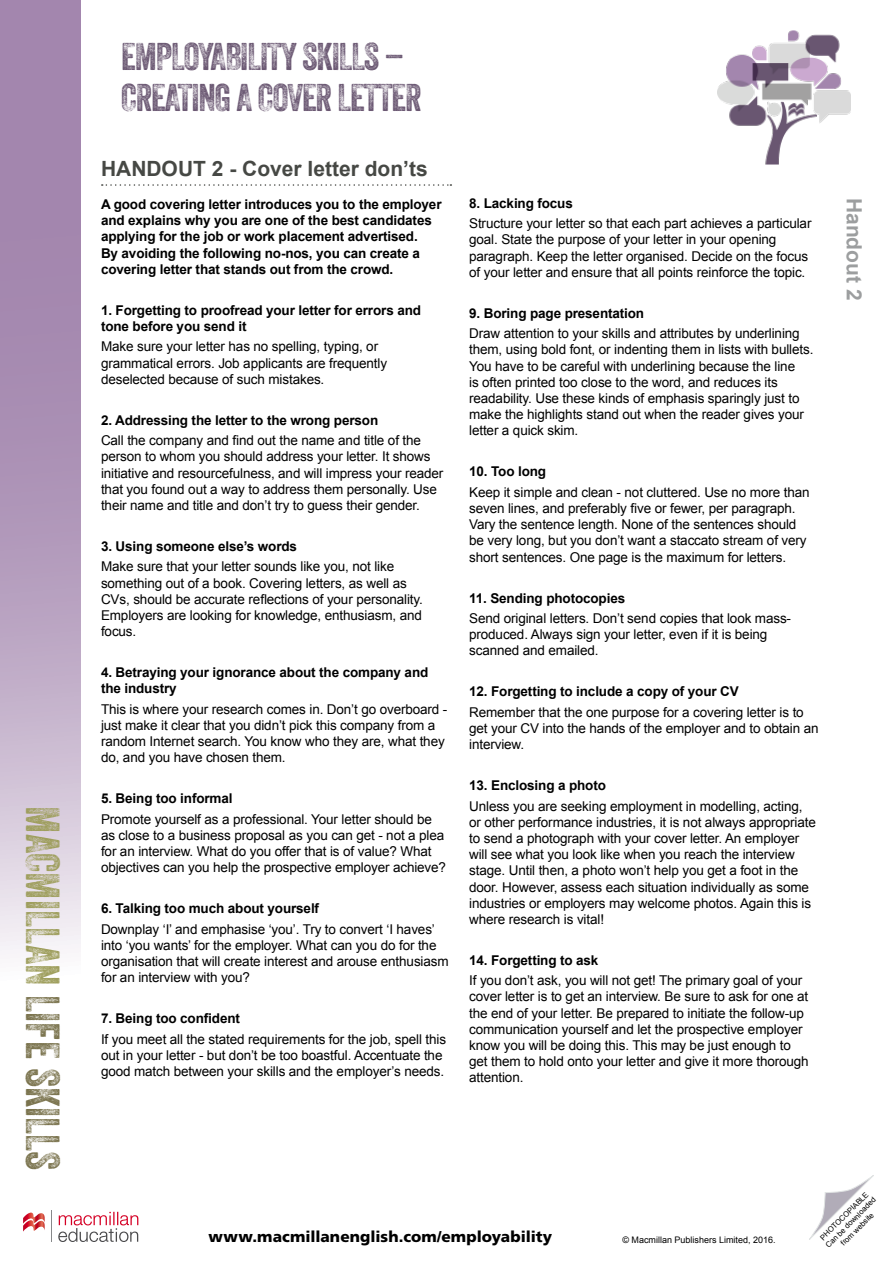
<style>
.page{position:relative;width:893px;height:1263px;background:#fff}
.page>*{position:absolute;margin:0;border:0;box-sizing:border-box;transform-origin:0 0}
.t1{font:46.2px "Veneer Three";color:#7a734d}
.t2{font:37.5px/40.5px "Veneer Three";letter-spacing:-.03em;color:#695671}
.t3{font:700 21px "Arial";color:#464844}
.t4{font:700 21px "Arial";color:#9c9e9f}
.t5{font:900 15.3px "Frutiger LT Std";letter-spacing:.005em;color:#000}
.t6{font:13.5px/16.2px "Arial";letter-spacing:-.01em;color:#000}
.t7{font:700 13.5px/16.2px "Arial";letter-spacing:-.01em;color:#000}
.t8{font:9px "Arial";color:#000}
.t9{font:7.65px/9.1px "Arial";color:#000}
.s1{color:#9e9e5c}
</style>
<div class="page">
<svg style="left:0;top:0;width:81px;height:955px;background:#b7a1c0"></svg>
<svg style="left:809px;top:1175px;width:65px;height:65px"></svg>
<svg style="left:23px;top:1212px;width:22px;height:20px"></svg>
<hr style="left:51px;top:1210px;width:1px;height:32px;background:#87888a">
<svg style="left:58px;top:1212px;width:80px;height:30px"></svg>
<img style="left:717px;top:30px;width:133px;height:135px">
<svg style="left:102px;top:184px;width:349px;height:2px"></svg>
<h1 class="t1" style="left:71px;top:806px;width:365px;rotate:90deg"><span class="s1">MACMILLAN</span> LIFE SKILLS</h1>
<h2 class="t2" style="left:121px;top:36px;width:302px">EMPLOYABILITY SKILLS –<br>CREATING A COVER LETTER</h2>
<h3 class="t3" style="left:101px;top:154px;width:328px">HANDOUT 2 - Cover letter don’ts</h3>
<p class="t7" style="left:101px;top:197px;width:342px">A good covering letter introduces you to the employer and explains why you are one of the best candidates applying for the job or work placement advertised.<br>By avoiding the following no-nos, you can create a covering letter that stands out from the crowd.</p>
<p class="t7" style="left:101px;top:302px;width:322px">1. Forgetting to proofread your letter for errors and tone before you send it</p>
<p class="t6" style="left:101px;top:339px;width:288px">Make sure your letter has no spelling, typing, or grammatical errors. Job applicants are frequently deselected because of such mistakes.</p>
<p class="t7" style="left:101px;top:412px;width:279px">2. Addressing the letter to the wrong person</p>
<p class="t6" style="left:101px;top:432px;width:344px">Call the company and find out the name and title of the person to whom you should address your letter. It shows initiative and resourcefulness, and will impress your reader that you found out a way to address them personally. Use their name and title and don’t try to guess their gender.</p>
<p class="t7" style="left:101px;top:538px;width:198px">3. Using someone else’s words</p>
<p class="t6" style="left:101px;top:559px;width:323px">Make sure that your letter sounds like you, not like something out of a book. Covering letters, as well as CVs, should be accurate reflections of your personality.<br>Employers are looking for knowledge, enthusiasm, and focus.</p>
<p class="t7" style="left:101px;top:665px;width:329px">4. Betraying your ignorance about the company and the industry</p>
<p class="t6" style="left:101px;top:701px;width:348px">This is where your research comes in. Don’t go overboard - just make it clear that you didn’t pick this company from a random Internet search. You know who they are, what they do, and you have chosen them.</p>
<p class="t7" style="left:101px;top:791px;width:133px">5. Being too informal</p>
<p class="t6" style="left:101px;top:811px;width:347px">Promote yourself as a professional. Your letter should be as close to a business proposal as you can get - not a plea for an interview. What do you offer that is of value? What objectives can you help the prospective employer achieve?</p>
<p class="t7" style="left:101px;top:901px;width:220px">6. Talking too much about yourself</p>
<p class="t6" style="left:101px;top:921px;width:349px">Downplay ‘I’ and emphasise ‘you’. Try to convert ‘I haves’ into ‘you wants’ for the employer. What can you do for the organisation that will create interest and arouse enthusiasm for an interview with you?</p>
<p class="t7" style="left:101px;top:1011px;width:141px">7. Being too confident</p>
<p class="t6" style="left:101px;top:1031px;width:347px">If you meet all the stated requirements for the job, spell this out in your letter - but don’t be too boastful. Accentuate the good match between your skills and the employer’s needs.</p>
<p class="t7" style="left:469px;top:195px;width:105px">8. Lacking focus</p>
<p class="t6" style="left:469px;top:216px;width:344px">Structure your letter so that each part achieves a particular goal. State the purpose of your letter in your opening paragraph. Keep the letter organised. Decide on the focus of your letter and ensure that all points reinforce the topic.</p>
<p class="t7" style="left:469px;top:305px;width:177px">9. Boring page presentation</p>
<p class="t6" style="left:469px;top:325px;width:346px">Draw attention to your skills and attributes by underlining them, using bold font, or indenting them in lists with bullets.<br>You have to be careful with underlining because the line<br>is often printed too close to the word, and reduces its readability. Use these kinds of emphasis sparingly just to make the highlights stand out when the reader gives your letter a quick skim.</p>
<p class="t7" style="left:469px;top:464px;width:79px">10. Too long</p>
<p class="t6" style="left:469px;top:484px;width:342px">Keep it simple and clean - not cluttered. Use no more than seven lines, and preferably five or fewer, per paragraph.<br>Vary the sentence length. None of the sentences should be very long, but you don’t want a staccato stream of very short sentences. One page is the maximum for letters.</p>
<p class="t7" style="left:469px;top:590px;width:158px">11. Sending photocopies</p>
<p class="t6" style="left:469px;top:610px;width:323px">Send original letters. Don’t send copies that look mass&shy;produced. Always sign your letter, even if it is being scanned and emailed.</p>
<p class="t7" style="left:469px;top:684px;width:271px">12. Forgetting to include a copy of your CV</p>
<p class="t6" style="left:469px;top:704px;width:351px">Remember that the one purpose for a covering letter is to get your CV into the hands of the employer and to obtain an interview.</p>
<p class="t7" style="left:469px;top:778px;width:138px">13. Enclosing a photo</p>
<p class="t6" style="left:469px;top:798px;width:348px">Unless you are seeking employment in modelling, acting, or other performance industries, it is not always appropriate to send a photograph with your cover letter. An employer will see what you look like when you reach the interview stage. Until then, a photo won’t help you get a foot in the door. However, assess each situation individually as some industries or employers may welcome photos. Again this is where research is vital!</p>
<p class="t7" style="left:469px;top:952px;width:131px">14. Forgetting to ask</p>
<p class="t6" style="left:469px;top:972px;width:341px">If you don’t ask, you will not get! The primary goal of your cover letter is to get an interview. Be sure to ask for one at the end of your letter. Be prepared to initiate the follow-up communication yourself and let the prospective employer know you will be doing this. This may be just enough to get them to hold onto your letter and give it more thorough attention.</p>
<h3 class="t4" style="left:868px;top:198px;width:104px;rotate:90deg">Handout 2</h3>
<p class="t5" style="left:209px;top:1227px;width:345px">www.macmillanenglish.com/employability</p>
<p class="t8" style="left:622px;top:1234px;width:155px">© Macmillan Publishers Limited, 2016.</p>
<p class="t9" style="left:817px;top:1237px;width:69px;rotate:-45deg">PHOTOCOPIABLE<br>Can be downloaded</p>
<p class="t9" style="left:839px;top:1241px;width:44px;rotate:-45deg">from website</p>
</div>
